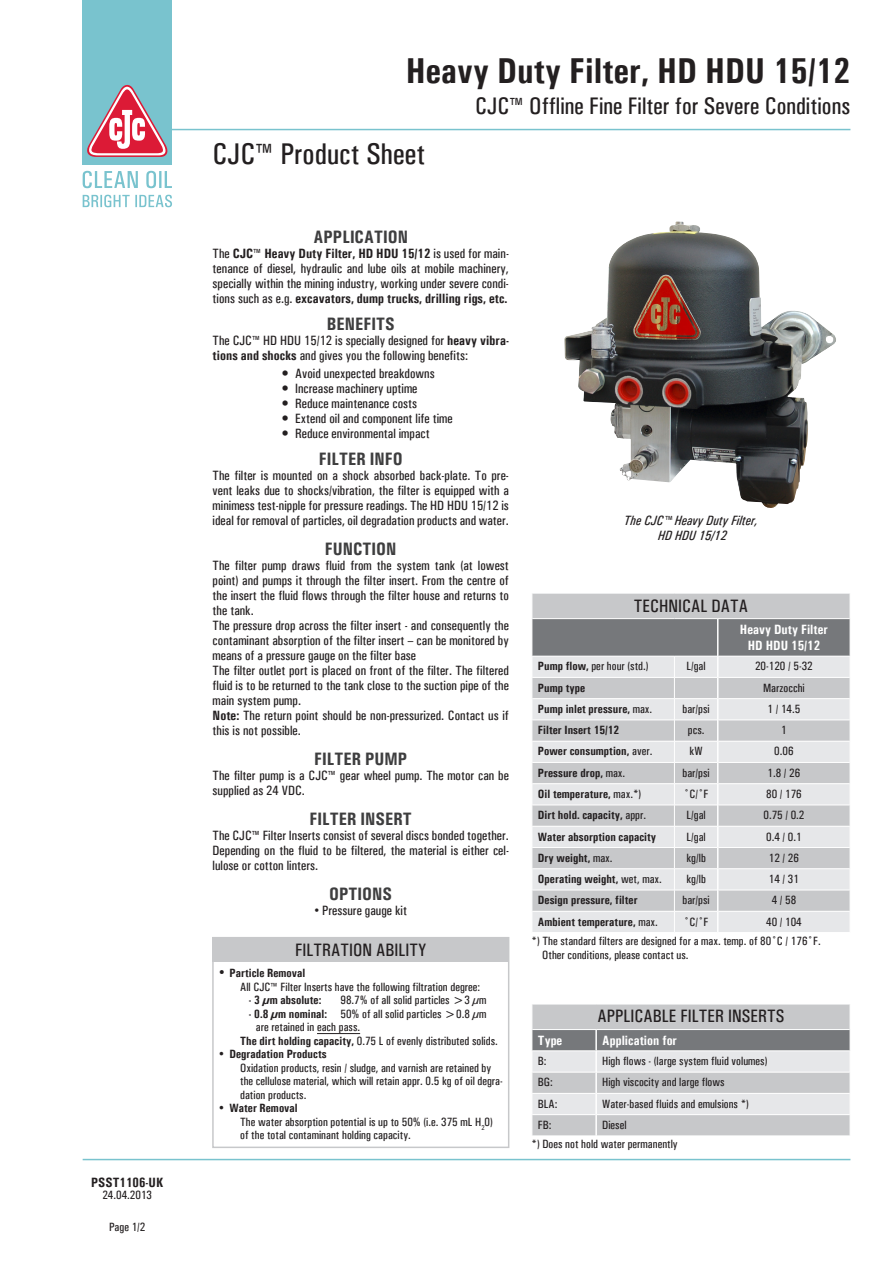
<style>
.page{position:relative;width:893px;height:1263px;background:#fff}
.page>*{position:absolute;margin:0;border:0;box-sizing:border-box;transform-origin:0 0}
.t1{font:700 36px "Univers Condensed";color:#231f20}
.t2{font:30px "Univers Condensed";color:#231f20}
.t3{font:24px "Univers Condensed";color:#231f20}
.t4{font:700 18px "Univers Condensed";color:#3e3e3f}
.t5{font:18px "Univers Condensed";color:#231f20}
.t6{font:13.5px/15px "Univers Condensed";color:#231f20}
.t7{font:700 13.5px/16.2px "Univers Condensed";color:#fff;text-align:center}
.t8{font:italic 13.5px/15px "Univers Condensed";color:#231f20;text-align:center}
.t9{font:700 13.5px "Univers Condensed";color:#231f20}
.t10{font:12px/13.5px "Univers Condensed";color:#231f20}
.t11{font:700 12px "Univers Condensed";color:#231f20}
.s1{font-weight:700}
.s2{font-family:"Arial"}
.s3{font-weight:400}
</style>
<div class="page">
<hr style="left:83px;top:1159px;width:767px;height:1px;background:#79c3ce">
<div style="left:83px;top:0;width:89px;height:164px;background:#79c3ce"></div>
<svg style="left:83px;top:171px;width:89px;height:17px"></svg>
<svg style="left:83px;top:195px;width:89px;height:12px"></svg>
<hr style="left:168px;top:129px;width:682px;height:1px;background:#79c3ce">
<svg style="left:87px;top:84px;width:81px;height:73px"></svg>
<img style="left:564px;top:221px;width:272px;height:287px">
<div style="left:212px;top:937px;width:297px;height:211px;border:2px solid #c7c8ca"></div>
<hr style="left:317px;top:1033px;width:43px;height:1px;background:#231f20">
<div style="left:213px;top:937px;width:296px;height:25px;background:#c7c8ca"></div>
<svg style="left:532px;top:593px;width:318px;height:339px;background:#cecfd1"></svg>
<svg style="left:532px;top:1004px;width:318px;height:132px;background:#c7c8ca"></svg>
<p class="t9" style="left:91px;top:1174px;width:73px">PSST1106-UK</p>
<p class="t10" style="left:102px;top:1188px;width:51px">24.04.2013</p>
<p class="t10" style="left:109px;top:1220px;width:38px">Page 1/2</p>
<h1 class="t1" style="left:406px;top:49px;width:446px">Heavy Duty Filter, HD HDU 15/12</h1>
<h2 class="t2" style="left:213px;top:136px;width:214px">CJC™ Product Sheet</h2>
<h3 class="t3" style="left:475px;top:91px;width:377px">CJC™ Offline Fine Filter for Severe Conditions</h3>
<h3 class="t4" style="left:314px;top:226px;width:96px">APPLICATION</h3>
<p class="t6" style="left:213px;top:246px;width:298px;text-align:justify">The <span class="s1">CJC™ Heavy Duty Filter, HD HDU 15/12</span> is used for main&shy;tenance of diesel, hydraulic and lube oils at mobile machinery, specially within the mining industry, working under severe condi&shy;tions such as e.g. <span class="s1">excavators, dump trucks, drilling rigs, etc.</span></p>
<h3 class="t4" style="left:327px;top:313px;width:69px">Benefits</h3>
<p class="t6" style="left:213px;top:333px;width:298px">The CJC™ HD HDU 15/12 is specially designed for <span class="s1">heavy vibra&shy;tions and shocks</span> and gives you the following benefits:</p>
<p class="t6" style="left:295px;top:366px;width:159px">Avoid unexpected breakdowns<br>Increase machinery uptime<br>Reduce maintenance costs<br>Extend oil and component life time<br>Reduce environmental impact</p>
<h3 class="t4" style="left:319px;top:448px;width:85px">FILTER INFO</h3>
<p class="t6" style="left:213px;top:468px;width:298px;text-align:justify">The filter is mounted on a shock absorbed back-plate. To pre&shy;vent leaks due to shocks/vibration, the filter is equipped with a minimess test-nipple for pressure readings. The HD HDU 15/12 is ideal for removal of particles, oil degradation products and water.</p>
<h3 class="t4" style="left:325px;top:538px;width:73px">FUNCTION</h3>
<p class="t6" style="left:213px;top:558px;width:298px">The filter pump draws fluid from the system tank (at lowest point) and pumps it through the filter insert. From the centre of the insert the fluid flows through the filter house and returns to the tank.<br>The pressure drop across the filter insert - and consequently the contaminant absorption of the filter insert – can be monitored by means of a pressure gauge on the filter base<br>The filter outlet port is placed on front of the filter. The filtered fluid is to be returned to the tank close to the suction pipe of the main system pump.<br><span class="s1">Note:</span> The return point should be non-pressurized. Contact us if this is not possible.</p>
<h3 class="t4" style="left:314px;top:748px;width:95px">FILTER PUMP</h3>
<p class="t6" style="left:213px;top:768px;width:298px">The filter pump is a CJC™ gear wheel pump. The motor can be supplied as 24 VDC.</p>
<h3 class="t4" style="left:310px;top:808px;width:104px">FILTER INSERT</h3>
<p class="t6" style="left:213px;top:828px;width:298px;text-align:justify">The CJC™ Filter Inserts consist of several discs bonded together.<br>Depending on the fluid to be filtered, the material is either cel&shy;lulose or cotton linters.</p>
<h3 class="t4" style="left:329px;top:883px;width:63px">OPTIONS</h3>
<p class="t6" style="left:314px;top:903px;width:94px"><span class="s2">•</span> Pressure gauge kit</p>
<h3 class="t5" style="left:295px;top:939px;width:133px">FILTRATION ABILITY</h3>
<p class="t10" style="left:240px;top:966px;width:242px;text-indent:-21px">• <span class="s1">Particle Removal<br></span>All CJC™ Filter Inserts have the following filtration degree:</p>
<p class="t11" style="left:249px;top:993px;width:74px">- 3 µm absolute:</p>
<p class="t10" style="left:340px;top:993px;width:148px">98.7% of all solid particles &gt;3 µm</p>
<p class="t10" style="left:249px;top:1007px;width:239px"><span class="s1">- 0.8 µm nominal:</span> 50% of all solid particles &gt;0.8 µm</p>
<p class="t10" style="left:256px;top:1020px;width:106px">are retained in each pass.</p>
<p class="t10" style="left:240px;top:1034px;width:259px"><span class="s1">The dirt holding capacity,</span> 0.75 L of evenly distributed solids.</p>
<p class="t10" style="left:240px;top:1047px;width:264px;text-indent:-21px">• <span class="s1">Degradation Products<br></span>Oxidation products, resin / sludge, and varnish are retained by the cellulose material, which will retain appr. 0.5 kg of oil degra&shy;dation products.</p>
<p class="t10" style="left:240px;top:1101px;width:254px;text-indent:-21px">• <span class="s1">Water Removal<br></span>The water absorption potential is up to 50% (i.e. 375 mL H<sub>2</sub>0) of the total contaminant holding capacity.</p>
<p class="t8" style="left:624px;top:512px;width:135px">The CJC™ Heavy Duty Filter,<br>HD HDU 15/12</p>
<h3 class="t5" style="left:634px;top:595px;width:116px">TECHNICAL DATA</h3>
<p class="t7" style="left:740px;top:621px;width:90px">Heavy Duty Filter<br>HD HDU 15/12</p>
<p class="t10" style="left:538px;top:660px;width:112px"><span class="s1">Pump flow,</span> per hour (std.)</p>
<p class="t10" style="left:686px;top:660px;width:21px">L/gal</p>
<p class="t10" style="left:755px;top:660px;width:59px">20-120 / 5-32</p>
<p class="t11" style="left:538px;top:680px;width:49px">Pump type</p>
<p class="t10" style="left:763px;top:681px;width:43px">Marzocchi</p>
<p class="t11" style="left:538px;top:701px;width:116px">Pump inlet pressure, <span class="s3">max.</span></p>
<p class="t10" style="left:682px;top:702px;width:29px">bar/psi</p>
<p class="t10" style="left:767px;top:702px;width:34px">1 / 14.5</p>
<p class="t11" style="left:538px;top:723px;width:83px">Filter Insert 15/12</p>
<p class="t10" style="left:688px;top:723px;width:18px">pcs.</p>
<p class="t10" style="left:781px;top:723px;width:7px">1</p>
<p class="t11" style="left:538px;top:744px;width:116px">Power consumption, <span class="s3">aver.</span></p>
<p class="t10" style="left:690px;top:745px;width:15px">kW</p>
<p class="t10" style="left:774px;top:745px;width:21px">0.06</p>
<p class="t11" style="left:538px;top:765px;width:89px">Pressure drop, <span class="s3">max.</span></p>
<p class="t10" style="left:682px;top:766px;width:29px">bar/psi</p>
<p class="t10" style="left:767px;top:766px;width:34px">1.8 / 26</p>
<p class="t11" style="left:538px;top:787px;width:105px">Oil temperature, <span class="s3">max.*)</span></p>
<p class="t10" style="left:684px;top:787px;width:26px">˚C/˚F</p>
<p class="t10" style="left:766px;top:787px;width:37px">80 / 176</p>
<p class="t11" style="left:538px;top:808px;width:110px">Dirt hold. capacity, <span class="s3">appr.</span></p>
<p class="t10" style="left:686px;top:808px;width:21px">L/gal</p>
<p class="t10" style="left:763px;top:808px;width:43px">0.75 / 0.2</p>
<p class="t11" style="left:538px;top:829px;width:120px">Water absorption capacity</p>
<p class="t10" style="left:686px;top:830px;width:21px">L/gal</p>
<p class="t10" style="left:766px;top:830px;width:37px">0.4 / 0.1</p>
<p class="t11" style="left:538px;top:850px;width:76px">Dry weight, <span class="s3">max.</span></p>
<p class="t10" style="left:686px;top:851px;width:21px">kg/lb</p>
<p class="t10" style="left:769px;top:851px;width:32px">12 / 26</p>
<p class="t11" style="left:538px;top:872px;width:125px">Operating weight, <span class="s3">wet, max.</span></p>
<p class="t10" style="left:686px;top:872px;width:21px">kg/lb</p>
<p class="t10" style="left:769px;top:872px;width:32px">14 / 31</p>
<p class="t11" style="left:538px;top:893px;width:101px">Design pressure, filter</p>
<p class="t10" style="left:682px;top:893px;width:29px">bar/psi</p>
<p class="t10" style="left:772px;top:893px;width:26px">4 / 58</p>
<p class="t11" style="left:538px;top:914px;width:121px">Ambient temperature, <span class="s3">max.</span></p>
<p class="t10" style="left:684px;top:915px;width:26px">˚C/˚F</p>
<p class="t10" style="left:532px;top:912px;width:291px;line-height:19.4px;text-indent:235px">40 / 104<br>*) The standard filters are designed for a max. temp. of 80˚C / 176˚F.</p>
<p class="t10" style="left:542px;top:948px;width:148px">Other conditions, please contact us.</p>
<h3 class="t5" style="left:597px;top:1006px;width:188px">APPLICABLE FILTER INSERTS</h3>
<p class="t7" style="left:538px;top:1032px;width:26px">Type</p>
<p class="t7" style="left:602px;top:1032px;width:76px">Application for</p>
<p class="t10" style="left:538px;top:1054px;width:10px">B:</p>
<p class="t10" style="left:602px;top:1054px;width:167px">High flows - (large system fluid volumes)</p>
<p class="t10" style="left:538px;top:1075px;width:16px">BG:</p>
<p class="t10" style="left:602px;top:1075px;width:124px">High viscocity and large flows</p>
<p class="t10" style="left:538px;top:1097px;width:21px">BLA:</p>
<p class="t10" style="left:602px;top:1097px;width:148px">Water-based fluids and emulsions *)</p>
<p class="t10" style="left:538px;top:1118px;width:15px">FB:</p>
<p class="t10" style="left:531px;top:1115px;width:148px;line-height:19.2px;text-indent:71px">Diesel<br>*) Does not hold water permanently</p>
</div>
